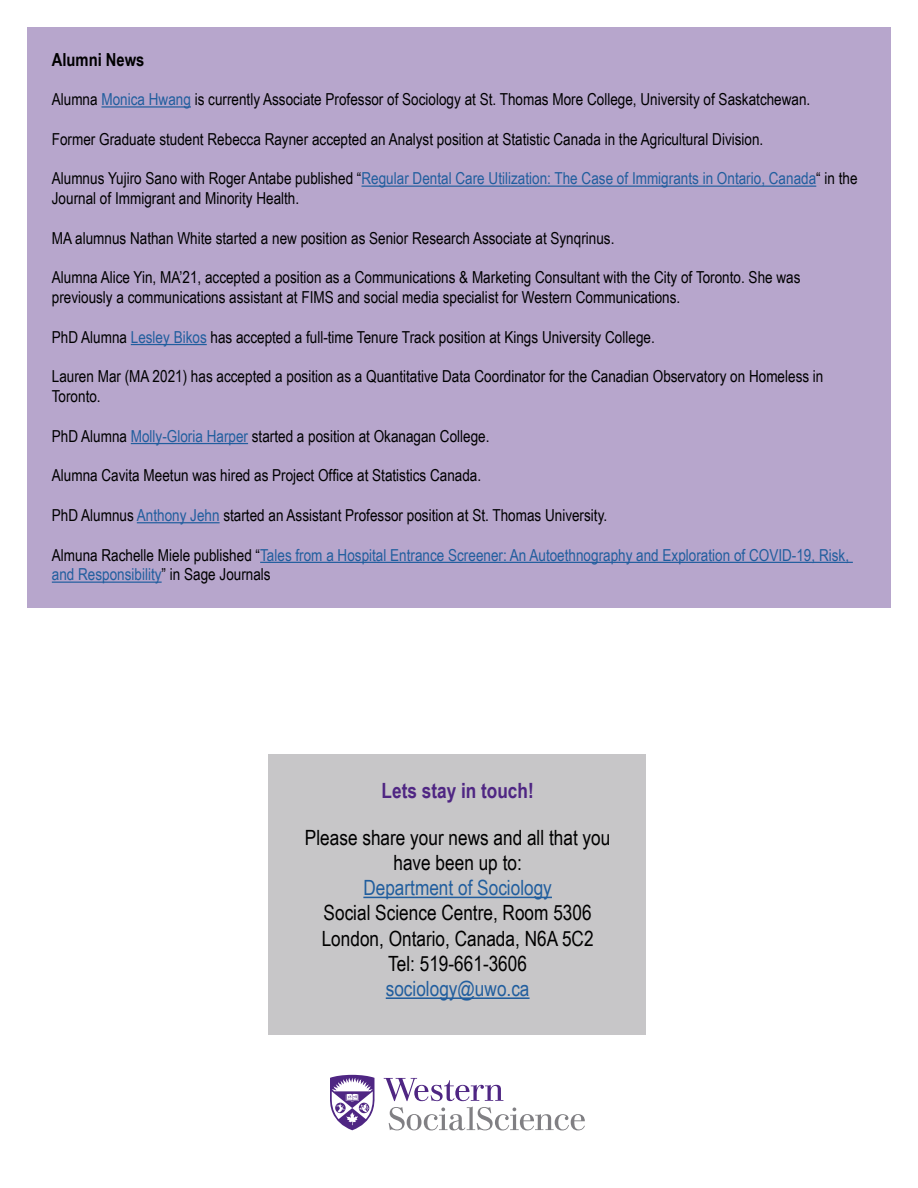
<style>
.page{position:relative;width:918px;height:1188px;background:#fff}
.page>*{position:absolute;margin:0;border:0;box-sizing:border-box;transform-origin:0 0}
.t1{font:21px/25.2px "Arial Narrow";color:#000;text-align:center}
.t2{font:21px "Arial Narrow";color:#215e9e}
.t3{font:700 21px "Arial Narrow";color:#4f2683}
.t4{font:700 18px "Arial Narrow";color:#000}
.t5{font:16.5px/19.8px "Arial Narrow";color:#000}
.t6{font:16.5px/19.8px "Arial Narrow";color:#215e9e}
.s1{color:#215e9e}
.s2{color:#000}
</style>
<div class="page">
<div style="left:268px;top:754px;width:378px;height:281px;background:#c7c6c8"></div>
<div style="left:28px;top:27px;width:863px;height:581px;background:#b7a6cc"></div>
<hr style="left:101px;top:106px;width:90px;height:2px;background:#215e9e">
<hr style="left:362px;top:186px;width:454px;height:1px;background:#215e9e">
<hr style="left:131px;top:344px;width:76px;height:1px;background:#215e9e">
<hr style="left:131px;top:443px;width:117px;height:1px;background:#215e9e">
<hr style="left:137px;top:522px;width:83px;height:1px;background:#215e9e">
<hr style="left:260px;top:562px;width:593px;height:1px;background:#215e9e">
<hr style="left:52px;top:582px;width:110px;height:1px;background:#215e9e">
<hr style="left:363px;top:897px;width:189px;height:1px;background:#215e9e">
<hr style="left:386px;top:997px;width:144px;height:2px;background:#215e9e">
<svg style="left:384px;top:1078px;width:201px;height:52px"></svg>
<svg style="left:330px;top:1075px;width:45px;height:55px"></svg>
<p class="t4" style="left:52px;top:46px;width:94px">Alumni News</p>
<p class="t5" style="left:52px;top:89px;width:760px">Alumna <span class="s1">Monica Hwang</span> is currently Associate Professor of Sociology at St. Thomas More College, University of Saskatchewan.</p>
<p class="t5" style="left:52px;top:128px;width:713px">Former Graduate student Rebecca Rayner accepted an Analyst position at Statistic Canada in the Agricultural Division.</p>
<p class="t5" style="left:52px;top:168px;width:807px">Alumnus Yujiro Sano with Roger Antabe published “<span class="s1">Regular Dental Care Utilization: The Case of Immigrants in Ontario, Canada</span>“ in the<br>Journal of Immigrant and Minority Health.</p>
<p class="t5" style="left:52px;top:227px;width:564px">MA alumnus Nathan White started a new position as Senior Research Associate at Synqrinus.</p>
<p class="t5" style="left:52px;top:267px;width:750px">Alumna Alice Yin, MA’21, accepted a position as a Communications &amp; Marketing Consultant with the City of Toronto. She was previously a communications assistant at FIMS and social media specialist for Western Communications.</p>
<p class="t5" style="left:52px;top:326px;width:604px">PhD Alumna <span class="s1">Lesley Bikos</span> has accepted a full-time Tenure Track position at Kings University College.</p>
<p class="t5" style="left:52px;top:366px;width:773px">Lauren Mar (MA 2021) has accepted a position as a Quantitative Data Coordinator for the Canadian Observatory on Homeless in<br>Toronto.</p>
<p class="t5" style="left:52px;top:425px;width:439px">PhD Alumna <span class="s1">Molly-Gloria Harper</span> started a position at Okanagan College.</p>
<p class="t5" style="left:52px;top:465px;width:431px">Alumna Cavita Meetun was hired as Project Office at Statistics Canada.</p>
<p class="t5" style="left:52px;top:505px;width:557px">PhD Alumnus <span class="s1">Anthony Jehn</span> started an Assistant Professor position at St. Thomas University.</p>
<p class="t6" style="left:52px;top:544px;width:799px"><span class="s2">Almuna Rachelle Miele published “</span>Tales from a Hospital Entrance Screener: An Autoethnography and Exploration of COVID-19, Risk, and Responsibility<span class="s2">” in Sage Journals</span></p>
<p class="t3" style="left:382px;top:775px;width:154px">Lets stay in touch!</p>
<p class="t1" style="left:305px;top:824px;width:307px">Please share your news and all that you have been up to:</p>
<p class="t2" style="left:363px;top:872px;width:190px">Department of Sociology</p>
<p class="t1" style="left:322px;top:900px;width:273px">Social Science Centre, Room 5306<br>London, Ontario, Canada, N6A 5C2<br>Tel: 519-661-3606</p>
<p class="t2" style="left:386px;top:973px;width:145px">sociology@uwo.ca</p>
</div>
